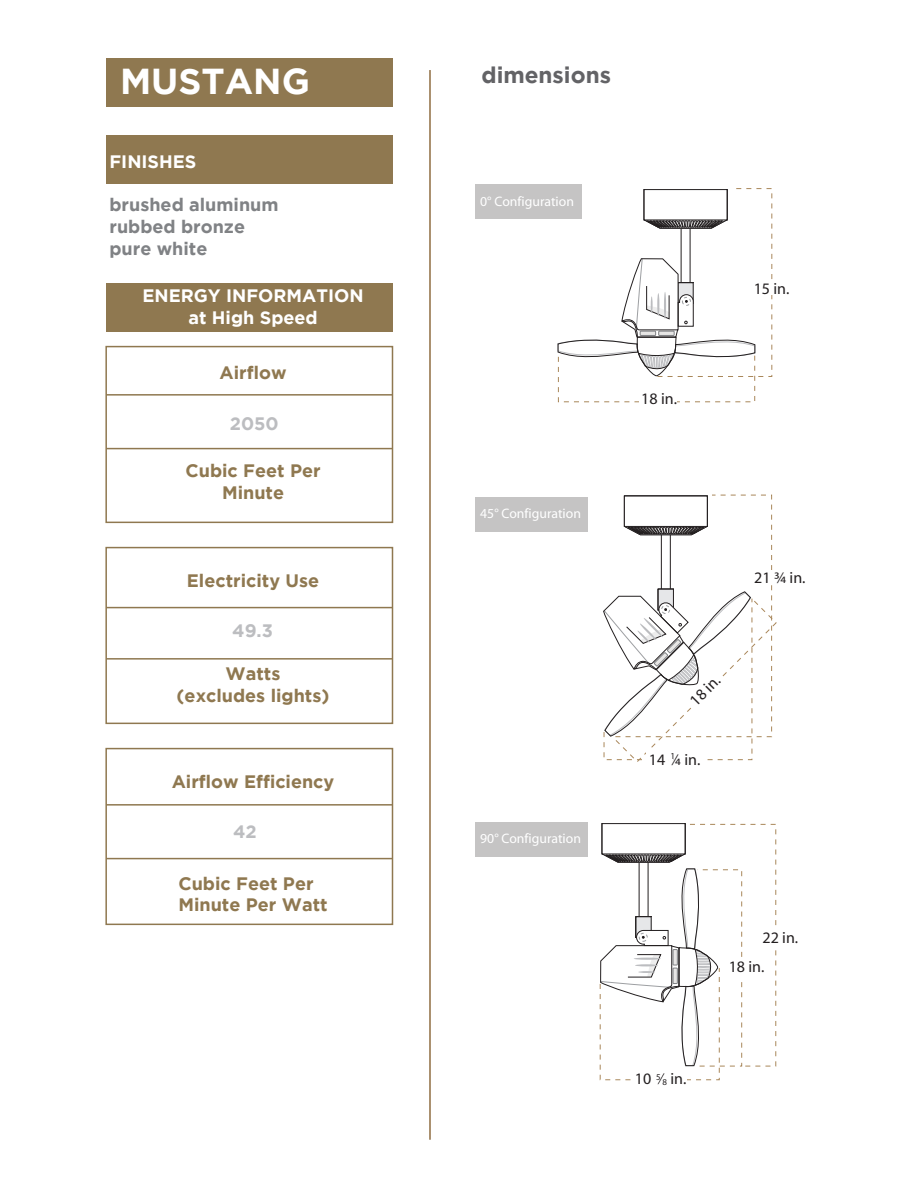
<style>
.page{position:relative;width:918px;height:1188px;background:#fff}
.page>*{position:absolute;margin:0;border:0;box-sizing:border-box;transform-origin:0 0}
.t1{font:700 36px "Gotham";color:#fff}
.t2{font:700 22.5px "Gotham";color:#636366}
.t3{font:700 18px/21.6px "Gotham";color:#8f7850;text-align:center}
.t4{font:700 18px/21.6px "Gotham";color:#fff;text-align:center}
.t5{font:700 18px/21.6px "Gotham";color:#808285}
.t6{font:700 18px "Gotham";color:#bcbdc0}
.t7{font:16.05px/29.2px "Myriad";color:#231f20}
.t8{font:13.8px "Myriad";color:#fff}
.t9{font:9.15px "Myriad";color:#231f20}
.t10{font:8.85px "Myriad";color:#231f20}
</style>
<div class="page">
<div style="left:106px;top:59px;width:286px;height:48px;background:#8f7850"></div>
<div style="left:106px;top:136px;width:286px;height:48px;background:#8f7850"></div>
<hr style="left:429px;top:70px;width:2px;height:1070px;background:#a9875a">
<hr style="left:106px;top:331px;width:286px;height:1px;background:#231f20">
<div style="left:106px;top:283px;width:286px;height:48px;background:#8f7850"></div>
<div style="left:105px;top:346px;width:288px;height:177px;border:2px solid #8f7850"></div>
<hr style="left:106px;top:394px;width:286px;height:2px;background:#8f7850">
<hr style="left:106px;top:448px;width:286px;height:1px;background:#8f7850">
<div style="left:105px;top:547px;width:288px;height:177px;border:2px solid #8f7850"></div>
<hr style="left:106px;top:607px;width:286px;height:1px;background:#8f7850">
<hr style="left:106px;top:658px;width:286px;height:2px;background:#8f7850">
<div style="left:105px;top:748px;width:288px;height:177px;border:2px solid #8f7850"></div>
<hr style="left:106px;top:804px;width:286px;height:2px;background:#8f7850">
<hr style="left:106px;top:858px;width:286px;height:1px;background:#8f7850">
<div style="left:475px;top:185px;width:107px;height:34px;background:#c5c4c4"></div>
<div style="left:475px;top:497px;width:113px;height:35px;background:#c5c4c4"></div>
<div style="left:475px;top:822px;width:113px;height:35px;background:#c5c4c4"></div>
<svg style="left:599px;top:823px;width:178px;height:258px"></svg>
<svg style="left:557px;top:184px;width:216px;height:219px"></svg>
<div style="left:753px;top:283px;width:40px;height:12px;background:#fff"></div>
<svg style="left:603px;top:494px;width:174px;height:268px"></svg>
<div style="left:759px;top:928px;width:40px;height:20px;background:#fff"></div>
<div style="left:726px;top:957px;width:40px;height:20px;background:#fff"></div>
<h1 class="t1" style="left:120px;top:61px;width:191px">MUSTANG</h1>
<p class="t2" style="left:481px;top:62px;width:131px">dimensions</p>
<p class="t4" style="left:109px;top:150px;width:88px">FINISHES</p>
<p class="t5" style="left:109px;top:194px;width:171px">brushed aluminum rubbed bronze pure white</p>
<p class="t8" style="left:480px;top:194px;width:95px">0° Configuration</p>
<p class="t4" style="left:142px;top:285px;width:223px">ENERGY INFORMATION at High Speed</p>
<p class="t3" style="left:220px;top:361px;width:68px">Airflow</p>
<p class="t6" style="left:230px;top:413px;width:50px">2050</p>
<p class="t3" style="left:186px;top:459px;width:137px">Cubic Feet Per<br>Minute</p>
<p class="t3" style="left:187px;top:570px;width:134px">Electricity Use</p>
<p class="t6" style="left:232px;top:620px;width:42px">49.3</p>
<p class="t3" style="left:177px;top:662px;width:154px">Watts<br>(excludes lights)</p>
<p class="t3" style="left:172px;top:771px;width:164px">Airflow Efficiency</p>
<p class="t6" style="left:233px;top:821px;width:25px">42</p>
<p class="t3" style="left:178px;top:872px;width:151px;text-align:left">Cubic Feet Per<br>Minute Per Watt</p>
<p class="t8" style="left:480px;top:507px;width:102px">45° Configuration</p>
<p class="t8" style="left:480px;top:832px;width:102px">90° Configuration</p>
<p class="t7" style="left:641px;top:385px;width:37px">18 in.</p>
<p class="t7" style="left:754px;top:275px;width:37px">15 in.</p>
<p class="t7" style="left:754px;top:564px;width:53px">21 ¾ in.</p>
<p class="t7" style="left:683px;top:693px;width:37px;rotate:-45deg">18 in.</p>
<p class="t9" style="left:670px;top:751px;width:6px">1</p>
<p class="t7" style="left:649px;top:745px;width:53px">14 ¾ in.</p>
<p class="t7" style="left:729px;top:924px;width:71px;text-indent:34px">22 in.<br>18 in.</p>
<p class="t7" style="left:635px;top:1065px;width:53px">10 ¾ in.</p>
<p class="t10" style="left:656px;top:1072px;width:6px">5</p>
<p class="t10" style="left:662px;top:1077px;width:6px">8</p>
</div>
